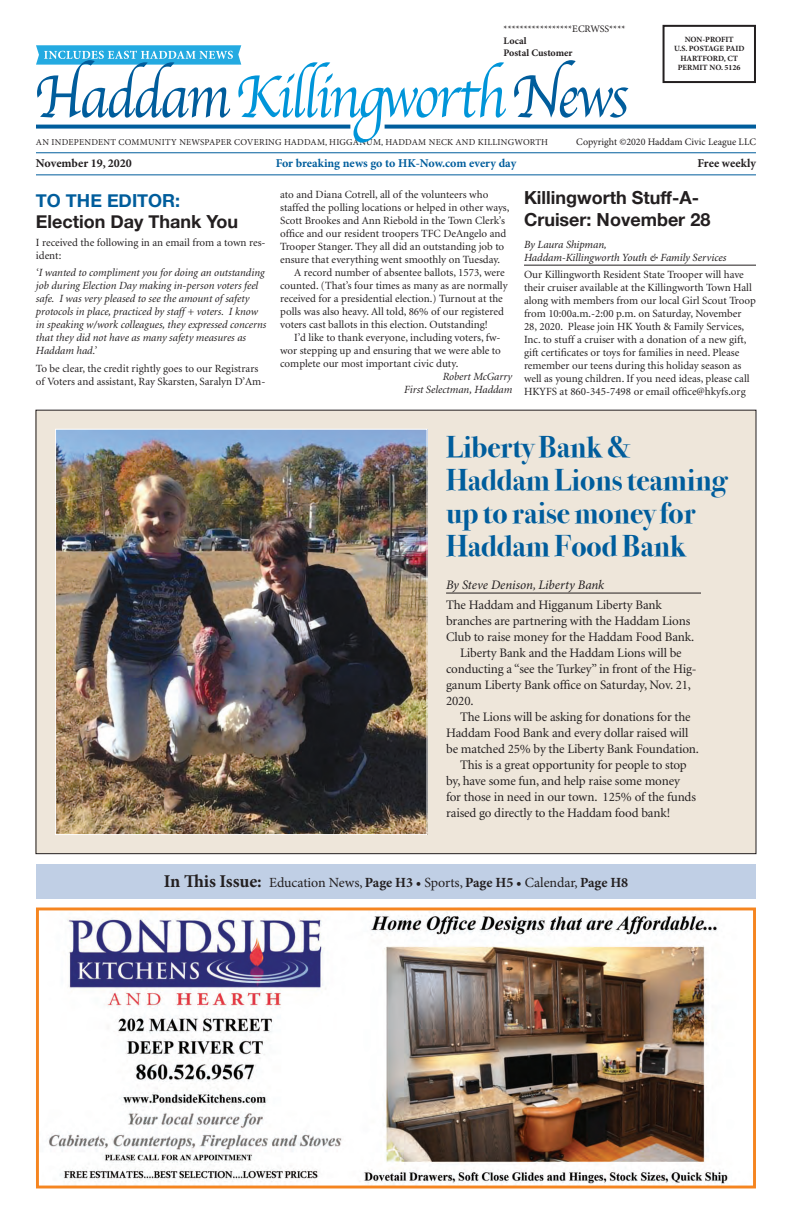
<style>
.page{position:relative;width:792px;height:1224px;background:#fff}
.page>*{position:absolute;margin:0;border:0;box-sizing:border-box;transform-origin:0 0}
.t1{font:63px "Apple Chancery";letter-spacing:-.045em;color:#0095d9;scale:.89 1}
.Calendar_header{font:700 30px/33px "Bodoni Svty Two ITCTT";color:#005d9c}
.Calendar_header-2{font:700 18px/21px "Helvetica Neue";color:#231f20}
.Calendar_header-3{font:700 18px "Helvetica Neue";color:#005d9c}
.t2{font:14px "Minion Pro";letter-spacing:-.005em;color:#231f20}
.t3{font:13px/16px "Minion";letter-spacing:-.01em;color:#231f20}
.t4{font:italic 13px "Minion Pro";letter-spacing:-.005em;color:#231f20}
.t5{font:700 12px "Minion Pro";letter-spacing:-.005em;color:#005d9c}
.t6{font:700 12px "Minion Pro";letter-spacing:-.005em;color:#231f20}
.t7{font:11px/13px "Minion";color:#231f20}
.t8{font:italic 11px/13px "Minion";color:#231f20}
.t9{font:italic 11px/13.2px "Minion Pro";letter-spacing:-.01em;color:#231f20}
.t10{font:10px "Minion Pro";color:#231f20}
.t11{font:700 10px "Minion Pro";color:#231f20}
.t12{font:9px "Minion Pro";letter-spacing:.025em;color:#231f20}
.t13{font:700 8px "Minion Pro";color:#231f20}
.s1{color:#005d9c}
.s2{font-weight:700;font-size:18px}
.s3{font-weight:700}
</style>
<div class="page">
<div style="left:36px;top:864px;width:720px;height:35px;background:#c0cfe5"></div>
<svg style="left:36px;top:45px;width:205px;height:20px;background:#49b8e5"></svg>
<hr style="left:36px;top:152px;width:720px;height:1px;background:#005d9c">
<hr style="left:36px;top:174px;width:720px;height:1px;background:#005d9c">
<svg style="left:36px;top:125px;width:314px;height:4px"></svg>
<svg style="left:385px;top:125px;width:371px;height:4px"></svg>
<div style="left:663px;top:25px;width:93px;height:58px;border:2px solid #231f20"></div>
<hr style="left:524px;top:265px;width:232px;height:1px;background:#231f20">
<img style="left:48px;top:912px;width:681px;height:272px">
<div style="left:36px;top:908px;width:720px;height:280px;border:3px solid #f58520"></div>
<div style="left:36px;top:410px;width:720px;height:444px;background:#eee6da"></div>
<img style="left:57px;top:431px;width:369px;height:402px">
<div style="left:55px;top:429px;width:373px;height:406px;border:1px solid #fff"></div>
<hr style="left:446px;top:593px;width:255px;height:1px;background:#231f20">
<p class="t10" style="left:504px;top:23px;width:123px">*****************ECRWSS****</p>
<p class="t11" style="left:504px;top:35px;width:24px">Local</p>
<p class="t11" style="left:504px;top:47px;width:70px">Postal Customer</p>
<p class="t13" style="left:685px;top:34px;width:51px">NON-PROFIT</p>
<p class="t13" style="left:674px;top:44px;width:72px">U.S. POSTAGE PAID</p>
<p class="t13" style="left:681px;top:54px;width:59px">HARTFORD, CT</p>
<p class="t13" style="left:678px;top:63px;width:64px">PERMIT NO. 5126</p>
<p class="t1" style="left:34px;top:46px;width:669px"><span class="s1">Haddam</span>Killingworth<span class="s1">News</span></p>
<p class="t12" style="left:36px;top:137px;width:514px">AN INDEPENDENT COMMUNITY NEWSPAPER COVERING HADDAM, HIGGANUM, HADDAM NECK AND KILLINGWORTH</p>
<p class="t10" style="left:576px;top:136px;width:181px">Copyright ©2020 Haddam Civic League LLC</p>
<p class="t6" style="left:36px;top:156px;width:97px">November 19, 2020</p>
<p class="t5" style="left:276px;top:156px;width:242px">For breaking news go to HK-Now.com every day</p>
<p class="t6" style="left:698px;top:156px;width:60px">Free weekly</p>
<p class="Calendar_header-3" style="left:36px;top:187px;width:146px">TO THE EDITOR:</p>
<p class="Calendar_header-2" style="left:36px;top:212px;width:204px">Election Day Thank You</p>
<p class="t7" style="left:36px;top:236px;width:231px">I received the following in an email from a town res&shy;ident:</p>
<p class="t8" style="left:36px;top:267px;width:232px">‘I wanted to compliment you for doing an outstanding job during Election Day making in-person voters feel safe. I was very pleased to see the amount of safety protocols in place, practiced by staff + voters. I know in speaking w/work colleagues, they expressed concerns that they did not have as many safety measures as Haddam had.’</p>
<p class="t7" style="left:36px;top:362px;width:231px">To be clear, the credit rightly goes to our Registrars of Voters and assistant, Ray Skarsten, Saralyn D’Am-</p>
<p class="t7" style="left:280px;top:189px;width:231px">ato and Diana Cotrell, all of the volunteers who staffed the polling locations or helped in other ways, Scott Brookes and Ann Riebold in the Town Clerk’s office and our resident troopers TFC DeAngelo and Trooper Stanger. They all did an outstanding job to ensure that everything went smoothly on Tuesday.</p>
<p class="t7" style="left:280px;top:267px;width:229px;text-indent:14px">A record number of absentee ballots, 1573, were counted. (That’s four times as many as are normally received for a presidential election.) Turnout at the polls was also heavy. All told, 86% of our registered voters cast ballots in this election. Outstanding!</p>
<p class="t7" style="left:280px;top:332px;width:222px;text-align:justify;text-indent:14px">I’d like to thank everyone, including voters, fw&shy;wor stepping up and ensuring that we were able to complete our most important civic duty.</p>
<p class="t8" style="left:443px;top:371px;width:71px">Robert McGarry</p>
<p class="t8" style="left:404px;top:384px;width:110px">First Selectman, Haddam</p>
<p class="Calendar_header-2" style="left:524px;top:188px;width:188px">Killingworth Stuff-A-<br>Cruiser: November 28</p>
<p class="t9" style="left:524px;top:238px;width:204px">By Laura Shipman,<br>Haddam-Killingworth Youth &amp; Family Services</p>
<p class="t7" style="left:524px;top:269px;width:233px">Our Killingworth Resident State Trooper will have their cruiser available at the Killingworth Town Hall along with members from our local Girl Scout Troop from 10:00a.m.-2:00 p.m. on Saturday, November 28, 2020. Please join HK Youth &amp; Family Services, Inc. to stuff a cruiser with a donation of a new gift, gift certificates or toys for families in need. Please remember our teens during this holiday season as well as young children. If you need ideas, please call HKYFS at 860-345-7498 or email office@hkyfs.org</p>
<p class="Calendar_header" style="left:446px;top:428px;width:282px">Liberty Bank &amp;<br>Haddam Lions teaming up to raise money for<br>Haddam Food Bank</p>
<p class="t4" style="left:446px;top:577px;width:160px">By Steve Denison, Liberty Bank</p>
<p class="t3" style="left:446px;top:598px;width:250px">The Haddam and Higganum Liberty Bank branches are partnering with the Haddam Lions<br>Club to raise money for the Haddam Food Bank.</p>
<p class="t3" style="left:446px;top:646px;width:252px;text-indent:14px">Liberty Bank and the Haddam Lions will be conducting a “see the Turkey” in front of the Hig&shy;ganum Liberty Bank office on Saturday, Nov. 21, 2020.</p>
<p class="t3" style="left:446px;top:710px;width:254px;text-indent:14px">The Lions will be asking for donations for the<br>Haddam Food Bank and every dollar raised will be matched 25% by the Liberty Bank Foundation.</p>
<p class="t3" style="left:446px;top:758px;width:251px;text-indent:14px">This is a great opportunity for people to stop by, have some fun, and help raise some money for those in need in our town. 125% of the funds raised go directly to the Haddam food bank!</p>
<p class="t2" style="left:164px;top:874px;width:466px"><span class="s2">In This Issue:</span> Education News, <span class="s3">Page H3 •</span> Sports, <span class="s3">Page H5 •</span> Calendar, <span class="s3">Page H8</span></p>
</div>
